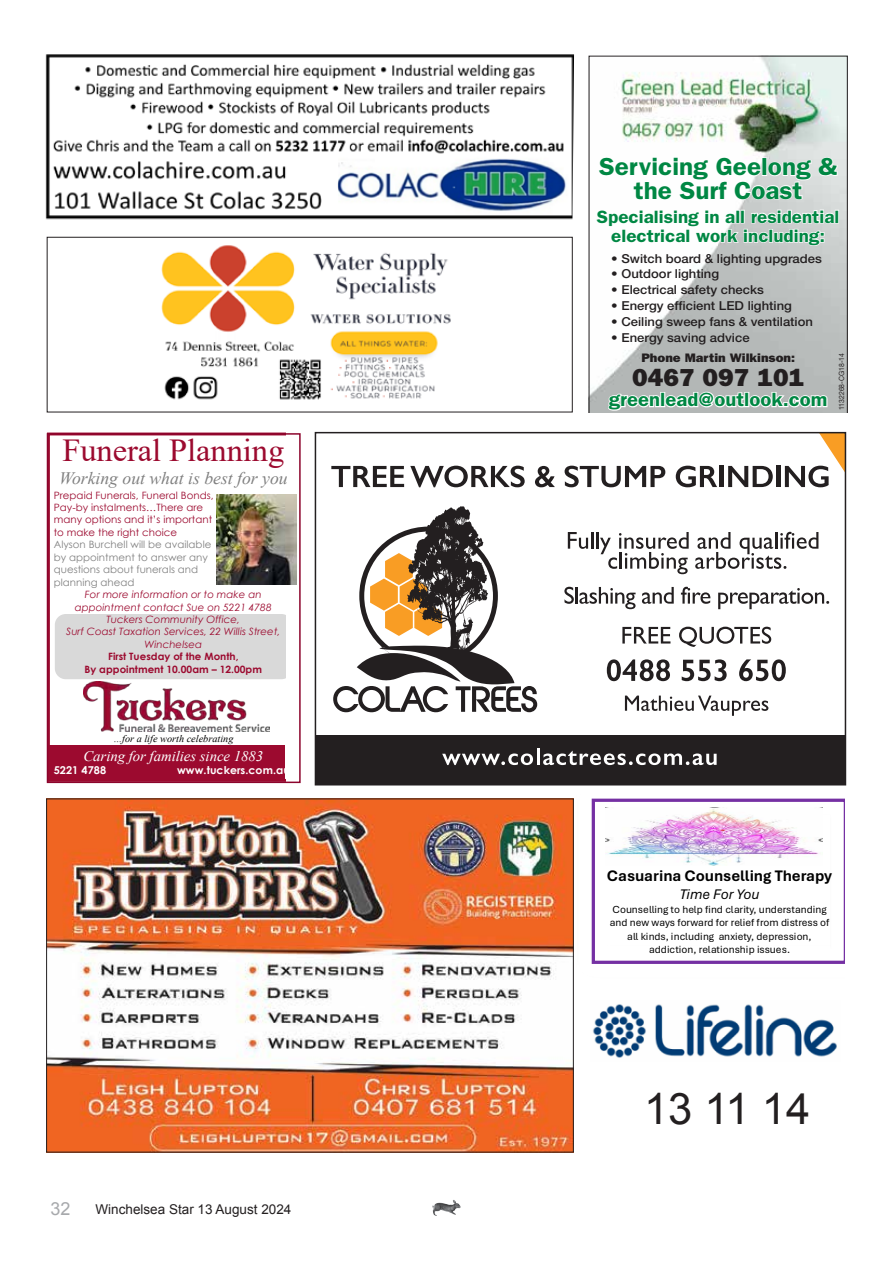
<style>
.page{position:relative;width:893px;height:1263px;background:#fff}
.page>*{position:absolute;margin:0;border:0;box-sizing:border-box;transform-origin:0 0}
.t1{font:43.5px "Arial";color:#231f20}
.t2{font:31.95px "Times New Roman";color:#9c0a2f}
.t3{font:600 24.75px/23.4px "Franklin Gothic";color:#008743;text-align:center;scale:1.06 1}
.t4{font:800 24.75px "Franklin Gothic";color:#231f20;scale:1.06 1}
.t5{font:600 19.2px "Franklin Gothic";color:#008743;scale:1.06 1}
.t6{font:18px "Arial";color:#a7a9ac}
.t7{font:600 17.85px/19.2px "Franklin Gothic";color:#008743;text-align:center;scale:1.06 1}
.t8{font:italic 17.4px "Times New Roman";color:#808080}
.t9{font:700 16.05px "Aptos";letter-spacing:-.005em;color:#000}
.t10{font:italic 14.7px "Aptos";letter-spacing:-.005em;color:#000}
.t11{font:italic 14.55px "Times New Roman";letter-spacing:-.005em;color:#fff}
.t12{font:13.5px "Arial";color:#231f20}
.t13{font:500 12.3px "Helvetica Neue CE";color:#231f20;scale:1.06 1}
.t14{font:800 12.3px "Franklin Gothic";color:#231f20;scale:1.06 1}
.t15{font:10.8px/13.4px "Aptos";letter-spacing:-.005em;color:#000;text-align:center}
.t16{font:700 10.8px "Century Gothic";letter-spacing:.005em;color:#fff}
.t17{font:italic 10.05px/12.5px "Century Gothic";letter-spacing:.005em;color:#9c0a2f;text-align:center}
.t18{font:10.05px/12.5px "Century Gothic";letter-spacing:.005em;color:#9c0a2f}
.t19{font:10.05px/12.5px "Century Gothic";letter-spacing:.005em;color:#808080}
.t20{font:700 10.05px/12.5px "Century Gothic";letter-spacing:.005em;color:#9c0a2f;text-align:center}
.t21{font:italic 10.05px "Times New Roman";color:#000}
.t22{font:7.2px "Helvetica Neue";color:#231f20;scale:.95 1}
.s1{font-family:"Helvetica Neue";font-weight:300;font-stretch:condensed}
</style>
<div class="page">
<img style="left:161px;top:245px;width:290px;height:155px">
<div style="left:47px;top:237px;width:526px;height:175px;border:1px solid #231f20"></div>
<img style="left:48px;top:800px;width:524px;height:350px">
<img style="left:45px;top:54px;width:529px;height:166px">
<svg style="left:589px;top:56px;width:259px;height:356px"></svg>
<svg style="left:592px;top:799px;width:253px;height:165px"></svg>
<img style="left:605px;top:807px;width:218px;height:59px">
<svg style="left:47px;top:432px;width:238px;height:300px"></svg>
<div style="left:55px;top:614px;width:230px;height:65px;background:#d9d9d9"></div>
<div style="left:48px;top:745px;width:237px;height:35px;background:#9c0a2f"></div>
<img style="left:216px;top:494px;width:81px;height:91px">
<img style="left:83px;top:681px;width:186px;height:50px">
<div style="left:47px;top:433px;width:254px;height:350px;border:2px solid #8c042c"></div>
<img style="left:592px;top:1004px;width:245px;height:54px">
<div style="left:315px;top:735px;width:530px;height:50px;background:#231f20"></div>
<svg style="left:333px;top:506px;width:205px;height:207px"></svg>
<svg style="left:625px;top:696px;width:143px;height:20px"></svg>
<svg style="left:442px;top:753px;width:91px;height:12px"></svg>
<hr style="left:537px;top:748px;width:3px;height:17px;background:#fff">
<svg style="left:543px;top:751px;width:174px;height:14px"></svg>
<svg style="left:607px;top:659px;width:63px;height:22px"></svg>
<svg style="left:682px;top:659px;width:45px;height:22px"></svg>
<svg style="left:739px;top:659px;width:47px;height:22px"></svg>
<svg style="left:331px;top:466px;width:73px;height:21px"></svg>
<svg style="left:410px;top:466px;width:115px;height:21px"></svg>
<svg style="left:535px;top:466px;width:20px;height:21px"></svg>
<svg style="left:565px;top:466px;width:100px;height:21px"></svg>
<svg style="left:676px;top:466px;width:41px;height:21px"></svg>
<hr style="left:720px;top:466px;width:4px;height:21px;background:#231f20">
<svg style="left:728px;top:466px;width:45px;height:21px"></svg>
<hr style="left:776px;top:466px;width:4px;height:21px;background:#231f20">
<svg style="left:785px;top:435px;width:58px;height:52px"></svg>
<svg style="left:568px;top:532px;width:121px;height:42px"></svg>
<svg style="left:695px;top:532px;width:123px;height:37px"></svg>
<svg style="left:564px;top:587px;width:72px;height:22px"></svg>
<svg style="left:642px;top:587px;width:32px;height:17px"></svg>
<svg style="left:681px;top:587px;width:29px;height:17px"></svg>
<svg style="left:718px;top:588px;width:111px;height:21px"></svg>
<svg style="left:622px;top:627px;width:48px;height:16px"></svg>
<svg style="left:679px;top:627px;width:92px;height:20px"></svg>
<div style="left:315px;top:432px;width:531px;height:353px;border:2px solid #231f20"></div>
<img style="left:432px;top:1200px;width:29px;height:16px">
<h2 class="t2" style="left:62px;top:428px;width:223px">Funeral Planning</h2>
<h3 class="t8" style="left:59px;top:467px;width:230px">Working out what is best for you</h3>
<p class="t18" style="left:54px;top:489px;width:161px">Prepaid Funerals, Funeral Bonds,<br>Pay-by instalments…There are many options and it’s important to make the right choice</p>
<p class="t19" style="left:54px;top:538px;width:159px">Alyson Burchell will be available by appointment to answer any questions about funerals and planning ahead</p>
<p class="t17" style="left:66px;top:588px;width:216px">For more information or to make an appointment contact Sue on 5221 4788<br>Tuckers Community Office,<br>Surf Coast Taxation Services, 22 Willis Street,<br>Winchelsea</p>
<p class="t20" style="left:85px;top:650px;width:179px">First Tuesday of the Month,<br>By appointment 10.00am – 12.00pm</p>
<p class="t21" style="left:113px;top:731px;width:122px">…for a life worth celebrating</p>
<h3 class="t11" style="left:84px;top:746px;width:181px">Caring for families since 1883</h3>
<p class="t16" style="left:54px;top:762px;width:54px">5221 4788</p>
<p class="t16" style="left:177px;top:762px;width:114px">www.tuckers.com.au</p>
<h3 class="t6" style="left:51px;top:1197px;width:22px">32</h3>
<p class="t12" style="left:96px;top:1200px;width:197px">Winchelsea Star 13 August 2024</p>
<h3 class="t3" style="left:599px;top:155px;width:226px">Servicing Geelong &amp; the Surf Coast</h3>
<h3 class="t7" style="left:597px;top:207px;width:230px">Specialising in all residential electrical work including:</h3>
<p class="t13" style="left:611px;top:251px;width:200px"><span class="s1">•</span> Switch board &amp; lighting upgrades</p>
<p class="t13" style="left:611px;top:267px;width:103px"><span class="s1">•</span> Outdoor lighting</p>
<p class="t13" style="left:611px;top:282px;width:145px"><span class="s1">•</span> Electrical safety checks</p>
<p class="t13" style="left:611px;top:298px;width:172px"><span class="s1">•</span> Energy efficient LED lighting</p>
<p class="t13" style="left:611px;top:314px;width:192px"><span class="s1">•</span> Ceiling sweep fans &amp; ventilation</p>
<p class="t13" style="left:611px;top:330px;width:132px"><span class="s1">•</span> Energy saving advice</p>
<p class="t14" style="left:641px;top:351px;width:146px">Phone Martin Wilkinson:</p>
<h3 class="t4" style="left:632px;top:362px;width:164px">0467 097 101</h3>
<h3 class="t5" style="left:609px;top:388px;width:208px">greenlead@outlook.com</h3>
<p class="t22" style="left:837px;top:410px;width:62px;rotate:-90deg">1132268-CG18-14</p>
<h3 class="t9" style="left:607px;top:864px;width:227px">Casuarina Counselling Therapy</h3>
<h3 class="t10" style="left:680px;top:884px;width:81px">Time For You</h3>
<p class="t15" style="left:610px;top:902px;width:221px">Counselling to help find clarity, understanding and new ways forward for relief from distress of all kinds, including anxiety, depression, addiction, relationship issues.</p>
<h1 class="t1" style="left:644px;top:1080px;width:168px">13 11 14</h1>
</div>
